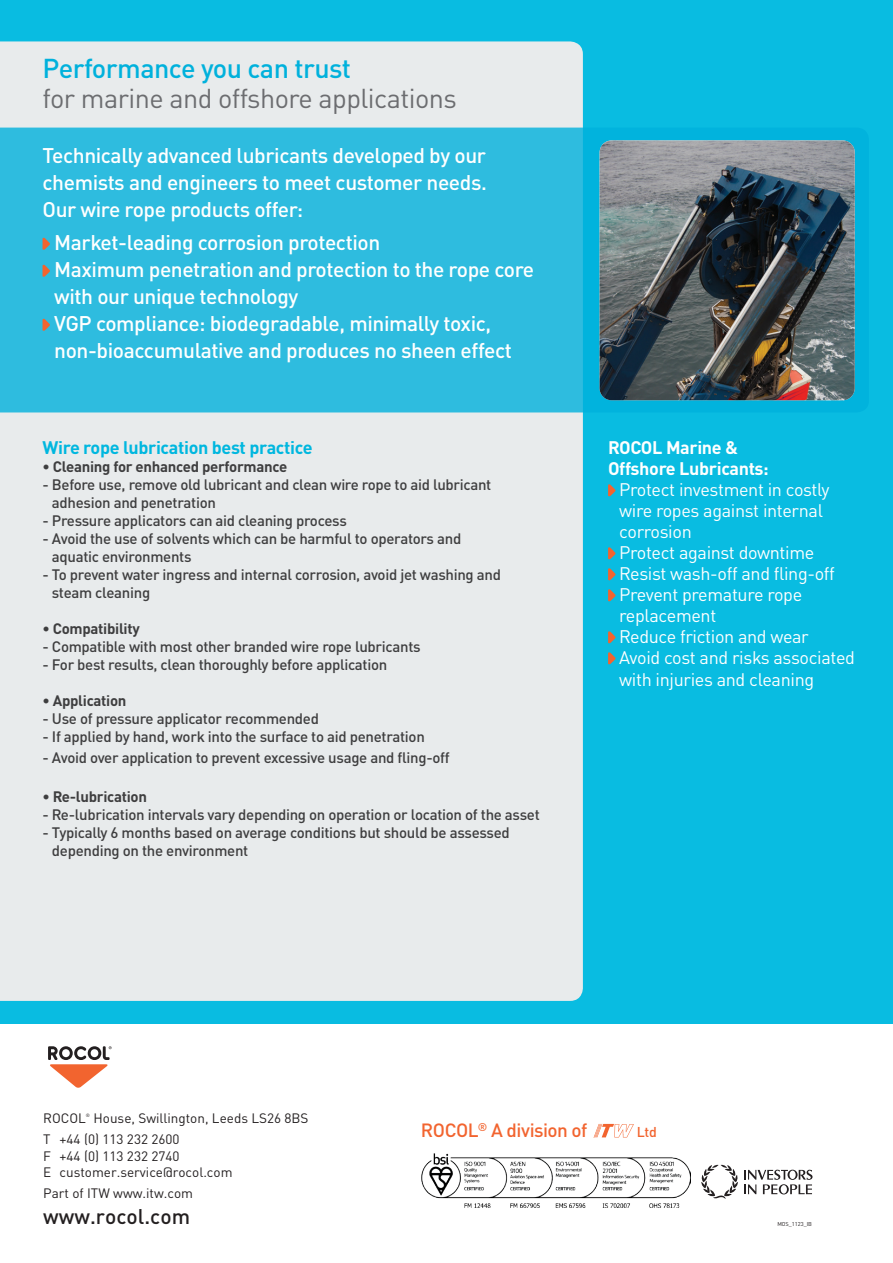
<style>
.page{position:relative;width:893px;height:1263px;background:#fff}
.page>*{position:absolute;margin:0;border:0;box-sizing:border-box;transform-origin:0 0}
.t1{font:27px "DIN Pro";letter-spacing:-.02em;color:#6c6d70}
.t2{font:500 27px "DIN Pro";letter-spacing:-.02em;color:#00b1dc}
.t3{font:500 21px/27px "DIN Pro";letter-spacing:-.02em;color:#fff;text-align:justify}
.t4{font:500 21px "DIN Pro";color:#231f20}
.t5{font:500 18.9px "DIN Pro";letter-spacing:-.025em;color:#f2642f}
.t6{font:18px/21px "DIN Pro";letter-spacing:-.02em;color:#fff}
.t7{font:700 18px/21px "DIN Pro";letter-spacing:-.02em;color:#fff}
.t8{font:700 18px "DIN Pro";letter-spacing:-.02em;color:#00b7df}
.t9{font:500 15px/18px "DIN Pro";letter-spacing:-.02em;color:#3e3e3f}
.t10{font:700 15px "DIN Pro";letter-spacing:-.02em;color:#3e3e3f}
.t11{font:500 14.1px "DIN Pro";color:#f2642f}
.t12{font:13.5px/21px "DIN Pro";color:#231f20}
.t13{font:5.7px "DIN Pro";color:#231f20}
.t14{font:4.65px "DIN Pro";color:#231f20}
</style>
<div class="page">
<div style="left:0;top:0;width:893px;height:1023px;background:#09bce1"></div>
<div style="left:0;top:41px;width:583px;height:960px;background:#e8ebec"></div>
<svg style="left:608px;top:484px;width:7px;height:12px"></svg>
<svg style="left:608px;top:547px;width:7px;height:12px"></svg>
<svg style="left:608px;top:568px;width:7px;height:12px"></svg>
<svg style="left:608px;top:589px;width:7px;height:12px"></svg>
<svg style="left:608px;top:631px;width:7px;height:12px"></svg>
<svg style="left:608px;top:652px;width:7px;height:12px"></svg>
<svg style="left:48px;top:1046px;width:64px;height:42px"></svg>
<div style="left:0;top:128px;width:845px;height:284px;background:#2ebcdf"></div>
<svg style="left:43px;top:238px;width:7px;height:12px"></svg>
<svg style="left:43px;top:265px;width:7px;height:12px"></svg>
<svg style="left:43px;top:319px;width:7px;height:12px"></svg>
<img style="left:600px;top:140px;width:255px;height:260px">
<svg style="left:594px;top:1124px;width:40px;height:13px"></svg>
<svg style="left:701px;top:1164px;width:112px;height:35px"></svg>
<img style="left:421px;top:1154px;width:270px;height:53px">
<h1 class="t2" style="left:43px;top:46px;width:310px">Performance you can trust</h1>
<h1 class="t1" style="left:43px;top:77px;width:416px">for marine and offshore applications</h1>
<h2 class="t3" style="left:43px;top:139px;width:446px">Technically advanced lubricants developed by our chemists and engineers to meet customer needs.<br>Our wire rope products offer:</h2>
<h2 class="t3" style="left:54px;top:226px;width:481px;text-align:left">Market-leading corrosion protection<br>Maximum penetration and protection to the rope core with our unique technology<br>VGP compliance: biodegradable, minimally toxic, non-bioaccumulative and produces no sheen effect</h2>
<p class="t8" style="left:43px;top:433px;width:272px">Wire rope lubrication best practice</p>
<p class="t10" style="left:43px;top:454px;width:246px">• Cleaning for enhanced performance</p>
<p class="t9" style="left:52px;top:474px;width:441px;text-indent:-9px">- Before use, remove old lubricant and clean wire rope to aid lubricant adhesion and penetration</p>
<p class="t9" style="left:43px;top:510px;width:306px">- Pressure applicators can aid cleaning process</p>
<p class="t9" style="left:52px;top:528px;width:411px;text-indent:-9px">- Avoid the use of solvents which can be harmful to operators and aquatic environments</p>
<p class="t9" style="left:52px;top:564px;width:451px;text-indent:-9px">- To prevent water ingress and internal corrosion, avoid jet washing and steam cleaning</p>
<p class="t10" style="left:43px;top:616px;width:99px">• Compatibility</p>
<p class="t9" style="left:43px;top:636px;width:380px">- Compatible with most other branded wire rope lubricants</p>
<p class="t9" style="left:43px;top:654px;width:346px">- For best results, clean thoroughly before application</p>
<p class="t10" style="left:43px;top:688px;width:85px">• Application</p>
<p class="t9" style="left:43px;top:708px;width:278px">- Use of pressure applicator recommended</p>
<p class="t9" style="left:43px;top:726px;width:384px">- If applied by hand, work into the surface to aid penetration</p>
<p class="t9" style="left:43px;top:747px;width:409px">- Avoid over application to prevent excessive usage and fling-off</p>
<p class="t10" style="left:43px;top:784px;width:106px">• Re-lubrication</p>
<p class="t9" style="left:43px;top:804px;width:499px">- Re-lubrication intervals vary depending on operation or location of the asset</p>
<p class="t9" style="left:52px;top:822px;width:459px;text-indent:-9px">- Typically 6 months based on average conditions but should be assessed depending on the environment</p>
<p class="t7" style="left:608px;top:435px;width:162px">ROCOL Marine &amp;<br>Offshore Lubricants:</p>
<p class="t6" style="left:619px;top:477px;width:237px">Protect investment in costly wire ropes against internal corrosion<br>Protect against downtime<br>Resist wash-off and fling-off<br>Prevent premature rope replacement<br>Reduce friction and wear<br>Avoid cost and risks associated with injuries and cleaning</p>
<p class="t12" style="left:43px;top:1107px;width:267px;text-indent:50px">House, Swillington, Leeds LS26 8BS<br>T +44 (0) 113 232 2600</p>
<p class="t12" style="left:43px;top:1146px;width:191px;line-height:16.5px">F +44 (0) 113 232 2740<br>E customer.service@rocol.com</p>
<p class="t12" style="left:43px;top:1182px;width:151px">Part of ITW www.itw.com</p>
<h2 class="t4" style="left:43px;top:1199px;width:148px">www.rocol.com</h2>
<p class="t12" style="left:43px;top:1107px;width:44px">ROCOL</p>
<p class="t14" style="left:86px;top:1112px;width:6px">®</p>
<p class="t5" style="left:421px;top:1115px;width:168px">ROCOL<sup>®</sup> A division of</p>
<p class="t11" style="left:637px;top:1121px;width:22px">Ltd</p>
<p class="t13" style="left:777px;top:1219px;width:36px">MOS_1123_IB</p>
</div>
